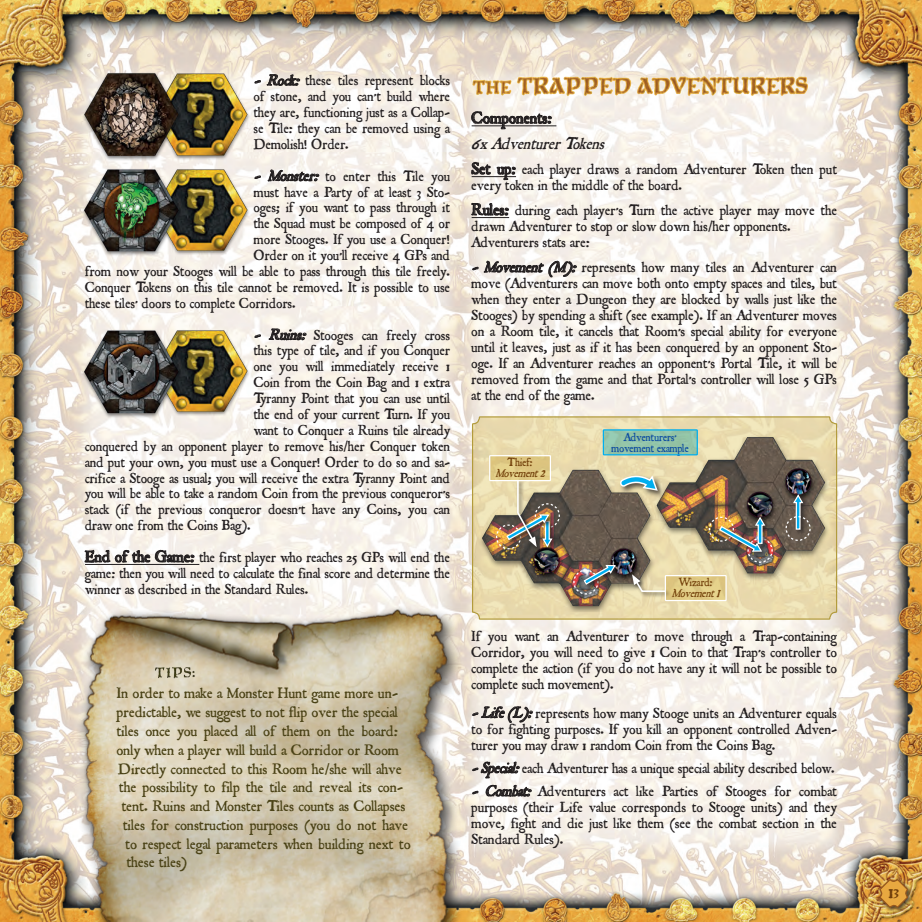
<style>
.page{position:relative;width:922px;height:922px;background:#fff}
.page>*{position:absolute;margin:0;border:0;box-sizing:border-box;transform-origin:0 0}
.t1{font:22px "Roman Antique";color:#703e0a;scale:.91 1}
.t2{font:italic 17.62px "Roman Antique";color:#231f20;scale:.96 1}
.t3{font:17.62px "Roman Antique";color:#231f20}
.t4{font:16.25px "Roman Antique";color:#4a4216}
.t5{font:15.75px/16px "Roman Antique";color:#231f20;text-align:justify}
.t6{font:15.62px/15.9px "Roman Antique";color:#231f20;text-align:justify}
.t7{font:italic 12.5px/10.2px "Roman Antique";color:#73410b;text-align:center;scale:.92 1}
.t8{font:12.5px/11.2px "Roman Antique";letter-spacing:-.01em;color:#0d4da1;text-align:center;scale:.95 1}
.s1{font-style:italic;font-size:16.25px}
.s2{font-size:17.5px}
.s3{font-size:17.62px}
.s4{font-style:italic;font-size:16.38px}
.s5{font-style:normal}
.s6{font-size:14.75px}
</style>
<div class="page">
<img style="left:0;top:0;width:921px;height:921px">
<div style="left:877px;top:877px;width:36px;height:36px;background:#231f20;opacity:.75"></div>
<svg style="left:878px;top:877px;width:31px;height:31px"></svg>
<hr style="left:471px;top:125px;width:85px;height:1px;background:#231f20">
<hr style="left:471px;top:176px;width:45px;height:1px;background:#231f20">
<hr style="left:471px;top:217px;width:38px;height:1px;background:#231f20">
<svg style="left:471px;top:111px;width:80px;height:18px"></svg>
<svg style="left:471px;top:162px;width:19px;height:13px"></svg>
<svg style="left:496px;top:166px;width:19px;height:14px"></svg>
<svg style="left:471px;top:203px;width:37px;height:13px"></svg>
<svg style="left:472px;top:261px;width:104px;height:16px"></svg>
<svg style="left:478px;top:705px;width:54px;height:17px"></svg>
<svg style="left:478px;top:761px;width:41px;height:17px"></svg>
<svg style="left:485px;top:784px;width:46px;height:13px"></svg>
<hr style="left:85px;top:564px;width:114px;height:1px;background:#231f20">
<svg style="left:254px;top:80px;width:7px;height:3px"></svg>
<svg style="left:267px;top:74px;width:33px;height:12px"></svg>
<svg style="left:254px;top:175px;width:7px;height:4px"></svg>
<svg style="left:268px;top:169px;width:51px;height:14px"></svg>
<svg style="left:254px;top:334px;width:7px;height:3px"></svg>
<svg style="left:269px;top:328px;width:37px;height:14px"></svg>
<svg style="left:85px;top:547px;width:109px;height:21px"></svg>
<img style="left:185px;top:67px;width:69px;height:191px">
<img style="left:78px;top:67px;width:107px;height:191px">
<img style="left:185px;top:324px;width:69px;height:95px">
<img style="left:78px;top:324px;width:107px;height:95px">
<img style="left:66px;top:601px;width:412px;height:320px">
<img style="left:133px;top:664px;width:86px;height:16px">
<svg style="left:471px;top:415px;width:366px;height:205px;background:#b9aa88"></svg>
<div style="left:603px;top:430px;width:94px;height:24px;background:linear-gradient(to right,#93c4aa,#93c3a6)"></div>
<div style="left:602px;top:429px;width:95px;height:26px;border:1px solid #00aeef"></div>
<div style="left:631px;top:573px;width:40px;height:25px;background:#ecddad"></div>
<svg style="left:631px;top:572px;width:36px;height:27px"></svg>
<div style="left:541px;top:519px;width:17px;height:34px;background:#231f20;opacity:.75"></div>
<div style="left:582px;top:563px;width:39px;height:27px;background:#231f20;opacity:.75"></div>
<svg style="left:572px;top:563px;width:44px;height:32px"></svg>
<img style="left:708px;top:515px;width:65px;height:48px">
<svg style="left:785px;top:493px;width:25px;height:48px"></svg>
<div style="left:618px;top:474px;width:46px;height:24px;background:#231f20;opacity:.75"></div>
<svg style="left:618px;top:472px;width:41px;height:19px"></svg>
<div style="left:515px;top:478px;width:27px;height:74px;background:#231f20;opacity:.75"></div>
<img style="left:495px;top:477px;width:65px;height:73px">
<img style="left:443px;top:64px;width:405px;height:42px">
<div style="left:665px;top:575px;width:60px;height:25px;background:#e1cb85"></div>
<div style="left:664px;top:575px;width:62px;height:26px;border:1px solid #fff"></div>
<div style="left:489px;top:455px;width:61px;height:25px;background:linear-gradient(to right,#e0cb84,#ddc681)"></div>
<div style="left:489px;top:455px;width:62px;height:26px;border:1px solid #fff"></div>
<p class="t6" style="left:254px;top:73px;width:198px"><span class="s1">- Rock:</span> these tiles represent blocks of stone, and you can’t build where they are, functioning just as a Collap&shy;se Tile: they can be removed using a Demolish! Order.</p>
<p class="t6" style="left:254px;top:168px;width:198px"><span class="s1">- Monster:</span> to enter this Tile you</p>
<p class="t6" style="left:254px;top:184px;width:198px">must have a Party of at least 3 Sto-</p>
<p class="t6" style="left:254px;top:200px;width:198px">oges; if you want to pass through it</p>
<p class="t6" style="left:254px;top:216px;width:198px">the Squad must be composed of 4 or</p>
<p class="t6" style="left:254px;top:232px;width:198px">more Stooges. If you use a Conquer!</p>
<p class="t6" style="left:254px;top:247px;width:198px">Order on it you’ll receive 4 GPs and</p>
<p class="t6" style="left:85px;top:263px;width:366px">from now your Stooges will be able to pass through this tile freely.</p>
<p class="t6" style="left:85px;top:279px;width:367px">Conquer Tokens on this tile cannot be removed. It is possible to use</p>
<p class="t6" style="left:85px;top:295px;width:212px">these tiles’ doors to complete Corridors.</p>
<p class="t6" style="left:254px;top:327px;width:198px"><span class="s1">- Ruins:</span> Stooges can freely cross</p>
<p class="t6" style="left:254px;top:343px;width:198px">this type of tile, and if you Conquer</p>
<p class="t6" style="left:254px;top:359px;width:198px">one you will immediately receive 1</p>
<p class="t6" style="left:254px;top:374px;width:198px">Coin from the Coin Bag and 1 extra</p>
<p class="t6" style="left:254px;top:390px;width:198px">Tyranny Point that you can use until</p>
<p class="t6" style="left:254px;top:406px;width:198px">the end of your current Turn. If you</p>
<p class="t6" style="left:254px;top:422px;width:198px">want to Conquer a Ruins tile already</p>
<p class="t6" style="left:85px;top:438px;width:366px">conquered by an opponent player to remove his/her Conquer token</p>
<p class="t6" style="left:85px;top:454px;width:366px">and put your own, you must use a Conquer! Order to do so and sa-</p>
<p class="t6" style="left:85px;top:470px;width:366px">crifice a Stooge as usual; you will receive the extra Tyranny Point and</p>
<p class="t6" style="left:85px;top:486px;width:366px">you will be able to take a random Coin from the previous conqueror’s</p>
<p class="t6" style="left:85px;top:501px;width:366px">stack (if the previous conqueror doesn’t have any Coins, you can</p>
<p class="t6" style="left:85px;top:517px;width:167px">draw one from the Coins Bag).</p>
<p class="t6" style="left:85px;top:549px;width:366px"><span class="s2">End of the Game:</span> the first player who reaches 25 GPs will end the game: then you will need to calculate the final score and determine the winner as described in the Standard Rules.</p>
<p class="t4" style="left:117px;top:683px;width:283px">In order to make a Monster Hunt game more un-</p>
<p class="t4" style="left:117px;top:702px;width:283px">predictable, we suggest to not flip over the special</p>
<p class="t4" style="left:117px;top:721px;width:283px">tiles once you placed all of them on the board:</p>
<p class="t4" style="left:117px;top:739px;width:284px">only when a player will build a Corridor or Room</p>
<p class="t4" style="left:118px;top:758px;width:285px">Directly connected to this Room he/she will ahve</p>
<p class="t4" style="left:119px;top:777px;width:285px">the possibility to filp the tile and reveal its con-</p>
<p class="t4" style="left:122px;top:796px;width:285px">tent. Ruins and Monster Tiles counts as Collapses</p>
<p class="t4" style="left:123px;top:814px;width:286px">tiles for construction purposes (you do not have</p>
<p class="t4" style="left:125px;top:833px;width:287px">to respect legal parameters when building next to</p>
<p class="t4" style="left:127px;top:852px;width:62px">these tiles)</p>
<p class="t3" style="left:471px;top:107px;width:82px">Components:</p>
<p class="t2" style="left:471px;top:133px;width:146px">6xAdventurerTokens</p>
<p class="t5" style="left:471px;top:161px;width:367px"><span class="s3">Set up:</span> each player draws a random Adventurer Token then put every token in the middle of the board.</p>
<p class="t5" style="left:471px;top:202px;width:367px;text-align:left"><span class="s3">Rules:</span> during each player’s Turn the active player may move the drawn Adventurer to stop or slow down his/her opponents.<br>Adventurers stats are:</p>
<p class="t5" style="left:471px;top:259px;width:367px"><span class="s4">-Movement(M):</span>represents how many tiles an Adventurer can move (Adventurers can move both onto empty spaces and tiles, but when they enter a Dungeon they are blocked by walls just like the Stooges) by spending a shift (see example). If an Adventurer moves on a Room tile, it cancels that Room’s special ability for everyone until it leaves, just as if it has been conquered by an opponent Sto&shy;oge. If an Adventurer reaches an opponent’s Portal Tile, it will be removed from the game and that Portal’s controller will lose 5 GPs at the end of the game.</p>
<p class="t7" style="left:495px;top:457px;width:61px"><span class="s5">Thief:<br></span>Movement<span class="s3">2</span></p>
<p class="t8" style="left:611px;top:431px;width:83px">Adventurers’ movement example</p>
<p class="t7" style="left:671px;top:577px;width:60px"><span class="s5">Wizard:<br></span>Movement<span class="s3">1</span></p>
<p class="t5" style="left:471px;top:628px;width:367px">If you want an Adventurer to move through a Trap-containing Corridor, you will need to give 1 Coin to that Trap’s controller to complete the action (if you do not have any it will not be possible to complete such movement).</p>
<p class="t5" style="left:471px;top:704px;width:367px"><span class="s4">-Life(L):</span>represents how many Stooge units an Adventurer equals to for fighting purposes. If you kill an opponent controlled Adven&shy;turer you may draw 1 random Coin from the Coins Bag.</p>
<p class="t5" style="left:471px;top:760px;width:364px"><span class="s4">-Special:</span>each Adventurer has a unique special ability described below.</p>
<p class="t5" style="left:471px;top:783px;width:367px"><span class="s4">- Combat:</span> Adventurers act like Parties of Stooges for combat purposes (their Life value corresponds to Stooge units) and they move, fight and die just like them (see the combat section in the Standard Rules).</p>
<h1 class="t1" style="left:888px;top:877px;width:14px">1<span class="s6">3</span></h1>
</div>
